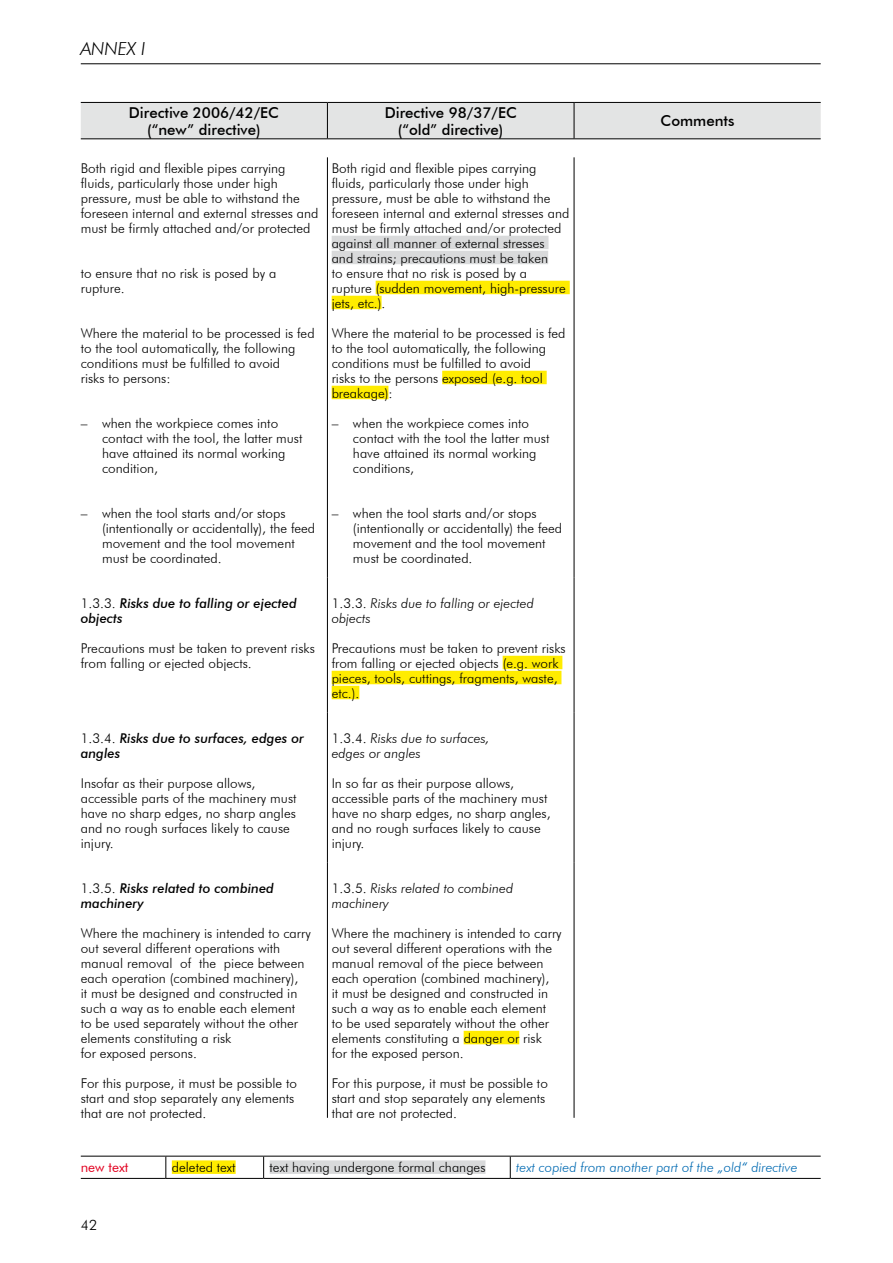
<style>
.page{position:relative;width:893px;height:1263px;background:#fff}
.page>*{position:absolute;margin:0;border:0;box-sizing:border-box;transform-origin:0 0}
.t1{font:italic 300 18px "Futura BT";color:#000}
.t2{font:500 15px/16.5px "Futura BT";color:#000;text-align:center}
.t3{font:300 14.25px "Futura BT";color:#000}
.t4{font:300 13.5px/15px "Futura BT";color:#000}
.t5{font:italic 500 13.5px/15px "Futura BT";color:#000}
.t6{font:italic 300 13.5px/15px "Futura BT";color:#000}
.t7{font:italic 300 13.5px "Futura BT";color:#006ab2}
.t8{font:13.5px "Futura BT";color:#e20020}
.s1{font-weight:300;font-style:normal}
.s2{font-style:normal}
</style>
<div class="page">
<hr style="left:81px;top:63px;width:740px;height:1px;background:#000">
<div style="left:81px;top:103px;width:740px;height:35px;background:#e3e4e4"></div>
<hr style="left:574px;top:103px;width:1px;height:35px;background:#000">
<hr style="left:81px;top:102px;width:246px;height:1px;background:#000">
<hr style="left:327px;top:102px;width:247px;height:1px;background:#000">
<hr style="left:574px;top:102px;width:247px;height:1px;background:#000">
<hr style="left:81px;top:138px;width:246px;height:1px;background:#000">
<hr style="left:327px;top:138px;width:247px;height:1px;background:#000">
<hr style="left:574px;top:138px;width:247px;height:1px;background:#000">
<hr style="left:327px;top:103px;width:1px;height:35px;background:#000">
<hr style="left:81px;top:1156px;width:85px;height:1px;background:#000">
<hr style="left:166px;top:1156px;width:98px;height:1px;background:#000">
<svg style="left:165px;top:1156px;width:1px;height:22px"></svg>
<hr style="left:264px;top:1156px;width:246px;height:1px;background:#000">
<svg style="left:263px;top:1156px;width:1px;height:22px"></svg>
<hr style="left:510px;top:1156px;width:311px;height:1px;background:#000">
<svg style="left:510px;top:1156px;width:1px;height:22px"></svg>
<hr style="left:81px;top:1178px;width:85px;height:1px;background:#000">
<hr style="left:166px;top:1178px;width:98px;height:1px;background:#000">
<hr style="left:264px;top:1178px;width:246px;height:1px;background:#000">
<hr style="left:510px;top:1178px;width:311px;height:1px;background:#000">
<div style="left:172px;top:1160px;width:64px;height:14px;background:#ffec00"></div>
<div style="left:270px;top:1160px;width:215px;height:14px;background:#d9dadb"></div>
<hr style="left:327px;top:157px;width:1px;height:421px;background:#000">
<hr style="left:574px;top:157px;width:1px;height:421px;background:#000">
<hr style="left:327px;top:578px;width:1px;height:135px;background:#000">
<hr style="left:574px;top:578px;width:1px;height:135px;background:#000">
<hr style="left:327px;top:713px;width:1px;height:150px;background:#000">
<hr style="left:574px;top:713px;width:1px;height:150px;background:#000">
<hr style="left:327px;top:863px;width:1px;height:255px;background:#000">
<hr style="left:574px;top:863px;width:1px;height:255px;background:#000">
<div style="left:332px;top:236px;width:216px;height:13px;background:#d9dadb"></div>
<div style="left:332px;top:251px;width:216px;height:13px;background:#d9dadb"></div>
<div style="left:376px;top:281px;width:194px;height:13px;background:#ffec00"></div>
<div style="left:332px;top:296px;width:50px;height:13px;background:#ffec00"></div>
<div style="left:442px;top:371px;width:105px;height:13px;background:#ffec00"></div>
<div style="left:332px;top:386px;width:56px;height:13px;background:#ffec00"></div>
<div style="left:503px;top:656px;width:59px;height:13px;background:#ffec00"></div>
<div style="left:332px;top:671px;width:229px;height:13px;background:#ffec00"></div>
<div style="left:332px;top:686px;width:27px;height:13px;background:#ffec00"></div>
<div style="left:464px;top:1031px;width:55px;height:13px;background:#ffec00"></div>
<h1 class="t1" style="left:81px;top:38px;width:66px">ANNEX I</h1>
<p class="t2" style="left:129px;top:104px;width:152px">Directive 2006/42/EC (“new” directive)</p>
<p class="t2" style="left:385px;top:104px;width:134px">Directive 98/37/EC (“old” directive)</p>
<p class="t2" style="left:661px;top:113px;width:75px">Comments</p>
<p class="t4" style="left:81px;top:160px;width:239px">Both rigid and flexible pipes carrying fluids, particularly those under high pressure, must be able to withstand the foreseen internal and external stresses and must be firmly attached and/or protected</p>
<p class="t4" style="left:81px;top:265px;width:197px">to ensure that no risk is posed by a rupture.</p>
<p class="t4" style="left:81px;top:325px;width:235px">Where the material to be processed is fed to the tool automatically, the following conditions must be fulfilled to avoid<br>risks to persons:</p>
<p class="t4" style="left:102px;top:415px;width:202px;text-indent:-21px">– when the workpiece comes into contact with the tool, the latter must have attained its normal working condition,</p>
<p class="t4" style="left:102px;top:505px;width:215px;text-indent:-21px">– when the tool starts and/or stops (intentionally or accidentally), the feed movement and the tool movement must be coordinated.</p>
<p class="t5" style="left:81px;top:595px;width:218px"><span class="s1">1. 3. 3.</span> Risks due to falling or ejected objects</p>
<p class="t4" style="left:81px;top:640px;width:236px">Precautions must be taken to prevent risks from falling or ejected objects.</p>
<p class="t5" style="left:81px;top:730px;width:225px"><span class="s1">1. 3. 4.</span> Risks due to surfaces, edges or angles</p>
<p class="t4" style="left:81px;top:775px;width:217px">Insofar as their purpose allows, accessible parts of the machinery must have no sharp edges, no sharp angles and no rough surfaces likely to cause injury.</p>
<p class="t5" style="left:81px;top:880px;width:195px"><span class="s1">1. 3. 5.</span> Risks related to combined machinery</p>
<p class="t4" style="left:81px;top:925px;width:232px">Where the machinery is intended to carry out several different operations with manual removal of the piece between each operation (combined machinery),<br>it must be designed and constructed in such a way as to enable each element<br>to be used separately without the other elements constituting a risk<br>for exposed persons.</p>
<p class="t4" style="left:81px;top:1075px;width:218px">For this purpose, it must be possible to start and stop separately any elements that are not protected.</p>
<p class="t4" style="left:332px;top:160px;width:239px">Both rigid and flexible pipes carrying fluids, particularly those under high pressure, must be able to withstand the foreseen internal and external stresses and must be firmly attached and/or protected against all manner of external stresses and strains; precautions must be taken<br>to ensure that no risk is posed by a rupture (sudden movement, high-pressure jets, etc.).</p>
<p class="t4" style="left:332px;top:325px;width:235px">Where the material to be processed is fed to the tool automatically, the following conditions must be fulfilled to avoid<br>risks to the persons exposed (e. g. tool breakage):</p>
<p class="t4" style="left:353px;top:415px;width:198px;text-indent:-21px">– when the workpiece comes into contact with the tool the latter must have attained its normal working conditions,</p>
<p class="t4" style="left:353px;top:505px;width:211px;text-indent:-21px">– when the tool starts and/or stops (intentionally or accidentally) the feed movement and the tool movement must be coordinated.</p>
<p class="t6" style="left:332px;top:595px;width:204px"><span class="s2">1. 3. 3.</span> Risks due to falling or ejected objects</p>
<p class="t4" style="left:332px;top:640px;width:236px">Precautions must be taken to prevent risks from falling or ejected objects (e.g. work pieces, tools, cuttings, fragments, waste, etc.).</p>
<p class="t6" style="left:332px;top:730px;width:160px"><span class="s2">1. 3. 4.</span> Risks due to surfaces, edges or angles</p>
<p class="t4" style="left:332px;top:775px;width:220px">In so far as their purpose allows, accessible parts of the machinery must have no sharp edges, no sharp angles, and no rough surfaces likely to cause injury.</p>
<p class="t6" style="left:332px;top:880px;width:183px"><span class="s2">1. 3. 5.</span> Risks related to combined machinery</p>
<p class="t4" style="left:332px;top:925px;width:232px">Where the machinery is intended to carry out several different operations with the manual removal of the piece between each operation (combined machinery),<br>it must be designed and constructed in such a way as to enable each element<br>to be used separately without the other elements constituting a danger or risk<br>for the exposed person.</p>
<p class="t4" style="left:332px;top:1075px;width:218px">For this purpose, it must be possible to start and stop separately any elements that are not protected.</p>
<p class="t8" style="left:81px;top:1159px;width:49px">new text</p>
<p class="t4" style="left:172px;top:1160px;width:65px">deleted text</p>
<p class="t4" style="left:270px;top:1160px;width:217px">text having undergone formal changes</p>
<p class="t7" style="left:516px;top:1159px;width:283px">text copied from another part of the „old“ directive</p>
<p class="t3" style="left:81px;top:1216px;width:16px">42</p>
</div>
